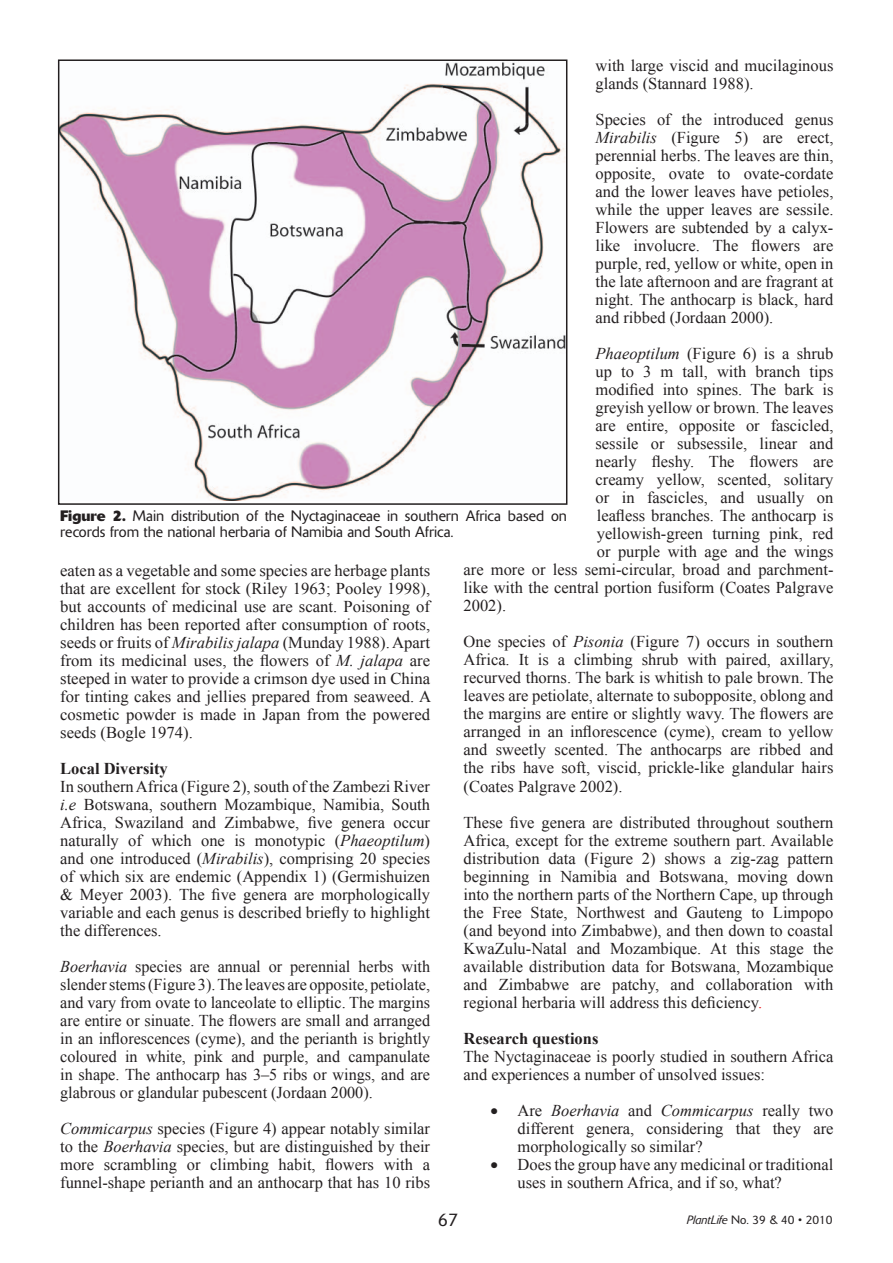
<style>
.page{position:relative;width:893px;height:1263px;background:#fff}
.page>*{position:absolute;margin:0;border:0;box-sizing:border-box;transform-origin:0 0}
.t1{font:300 18px "Delta";color:#231f20}
.t2{font:16.5px/18px "Times New Roman";color:#231f20;text-align:justify}
.t3{font:700 16.5px "Times New Roman";color:#231f20}
.t4{font:300 15px/16.5px "Delta";color:#231f20}
.t5{font:300 12px "Delta";color:#231f20}
.s1{font-style:italic}
.s2{color:#ee1f23}
.s3{font-weight:700}
</style>
<div class="page">
<img style="left:61px;top:62px;width:503px;height:438px">
<div style="left:58px;top:59px;width:509px;height:446px;border:2px solid #231f20"></div>
<p class="t2" style="left:595px;top:57px;width:239px">with large viscid and mucilaginous glands (Stannard 1988).</p>
<p class="t2" style="left:595px;top:111px;width:239px">Species of the introduced genus <span class="s1">Mirabilis</span> (Figure 5) are erect, perennial herbs. The leaves are thin, opposite, ovate to ovate-cordate and the lower leaves have petioles, while the upper leaves are sessile.<br>Flowers are subtended by a calyx&shy;like involucre. The flowers are purple, red, yellow or white, open in the late afternoon and are fragrant at night. The anthocarp is black, hard and ribbed (Jordaan 2000).</p>
<p class="t2" style="left:595px;top:345px;width:239px"><span class="s1">Phaeoptilum</span> (Figure 6) is a shrub</p>
<p class="t2" style="left:595px;top:363px;width:239px">up to 3 m tall, with branch tips</p>
<p class="t2" style="left:595px;top:381px;width:239px">modified into spines. The bark is</p>
<p class="t2" style="left:595px;top:399px;width:239px">greyish yellow or brown. The leaves</p>
<p class="t2" style="left:595px;top:417px;width:239px">are entire, opposite or fascicled,</p>
<p class="t2" style="left:595px;top:435px;width:239px">sessile or subsessile, linear and</p>
<p class="t2" style="left:595px;top:453px;width:239px">nearly fleshy. The flowers are</p>
<p class="t2" style="left:595px;top:471px;width:239px">creamy yellow, scented, solitary</p>
<p class="t2" style="left:595px;top:489px;width:239px">or in fascicles, and usually on</p>
<p class="t2" style="left:597px;top:507px;width:238px">leafless branches. The anthocarp is</p>
<p class="t2" style="left:597px;top:525px;width:238px">yellowish-green turning pink, red</p>
<p class="t2" style="left:597px;top:543px;width:238px">or purple with age and the wings</p>
<p class="t2" style="left:463px;top:561px;width:371px">are more or less semi-circular, broad and parchment-</p>
<p class="t2" style="left:463px;top:579px;width:371px">like with the central portion fusiform (Coates Palgrave</p>
<p class="t2" style="left:463px;top:597px;width:44px">2002).</p>
<p class="t2" style="left:463px;top:633px;width:371px">One species of <span class="s1">Pisonia</span> (Figure 7) occurs in southern Africa. It is a climbing shrub with paired, axillary, recurved thorns. The bark is whitish to pale brown. The leaves are petiolate, alternate to subopposite, oblong and the margins are entire or slightly wavy. The flowers are arranged in an inflorescence (cyme), cream to yellow and sweetly scented. The anthocarps are ribbed and the ribs have soft, viscid, prickle-like glandular hairs (Coates Palgrave 2002).</p>
<p class="t2" style="left:463px;top:813px;width:371px">These five genera are distributed throughout southern Africa, except for the extreme southern part. Available distribution data (Figure 2) shows a zig-zag pattern beginning in Namibia and Botswana, moving down into the northern parts of the Northern Cape, up through the Free State, Northwest and Gauteng to Limpopo (and beyond into Zimbabwe), and then down to coastal KwaZulu-Natal and Mozambique. At this stage the available distribution data for Botswana, Mozambique and Zimbabwe are patchy, and collaboration with regional herbaria will address this deficiency<span class="s2">.</span></p>
<p class="t3" style="left:463px;top:1028px;width:136px">Research questions</p>
<p class="t2" style="left:463px;top:1047px;width:371px">The Nyctaginaceae is poorly studied in southern Africa and experiences a number of unsolved issues:</p>
<p class="t2" style="left:517px;top:1101px;width:317px;text-indent:-27px">• Are <span class="s1">Boerhavia</span> and <span class="s1">Commicarpus</span> really two different genera, considering that they are morphologically so similar?</p>
<p class="t2" style="left:517px;top:1155px;width:317px;text-indent:-27px">• Does the group have any medicinal or traditional uses in southern Africa, and if so, what?</p>
<p class="t4" style="left:60px;top:507px;width:508px"><span class="s3">Figure 2.</span> Main distribution of the Nyctaginaceae in southern Africa based on records from the national herbaria of Namibia and South Africa.</p>
<p class="t2" style="left:60px;top:561px;width:372px">eaten as a vegetable and some species are herbage plants that are excellent for stock (Riley 1963; Pooley 1998), but accounts of medicinal use are scant. Poisoning of children has been reported after consumption of roots, seeds or fruits of <span class="s1">Mirabilis jalapa</span> (Munday 1988). Apart from its medicinal uses, the flowers of <span class="s1">M. jalapa</span> are steeped in water to provide a crimson dye used in China for tinting cakes and jellies prepared from seaweed. A cosmetic powder is made in Japan from the powered seeds (Bogle 1974).</p>
<p class="t3" style="left:60px;top:759px;width:109px">Local Diversity</p>
<p class="t2" style="left:60px;top:777px;width:371px">In southern Africa (Figure 2), south of the Zambezi River <span class="s1">i.e</span> Botswana, southern Mozambique, Namibia, South Africa, Swaziland and Zimbabwe, five genera occur naturally of which one is monotypic (<span class="s1">Phaeoptilum</span>) and one introduced (<span class="s1">Mirabilis</span>), comprising 20 species of which six are endemic (Appendix 1) (Germishuizen &amp; Meyer 2003). The five genera are morphologically variable and each genus is described briefly to highlight the differences.</p>
<p class="t2" style="left:60px;top:957px;width:371px"><span class="s1">Boerhavia</span> species are annual or perennial herbs with slender stems (Figure 3). The leaves are opposite, petiolate, and vary from ovate to lanceolate to elliptic. The margins are entire or sinuate. The flowers are small and arranged in an inflorescences (cyme), and the perianth is brightly coloured in white, pink and purple, and campanulate in shape. The anthocarp has 3–5 ribs or wings, and are glabrous or glandular pubescent (Jordaan 2000).</p>
<p class="t2" style="left:60px;top:1119px;width:371px"><span class="s1">Commicarpus</span> species (Figure 4) appear notably similar to the <span class="s1">Boerhavia</span> species, but are distinguished by their more scrambling or climbing habit, flowers with a funnel-shape perianth and an anthocarp that has 10 ribs</p>
<p class="t1" style="left:438px;top:1209px;width:22px">67</p>
<p class="t5" style="left:687px;top:1213px;width:147px"><span class="s1">PlantLife</span> No. 39 &amp; 40 • 2010</p>
</div>
